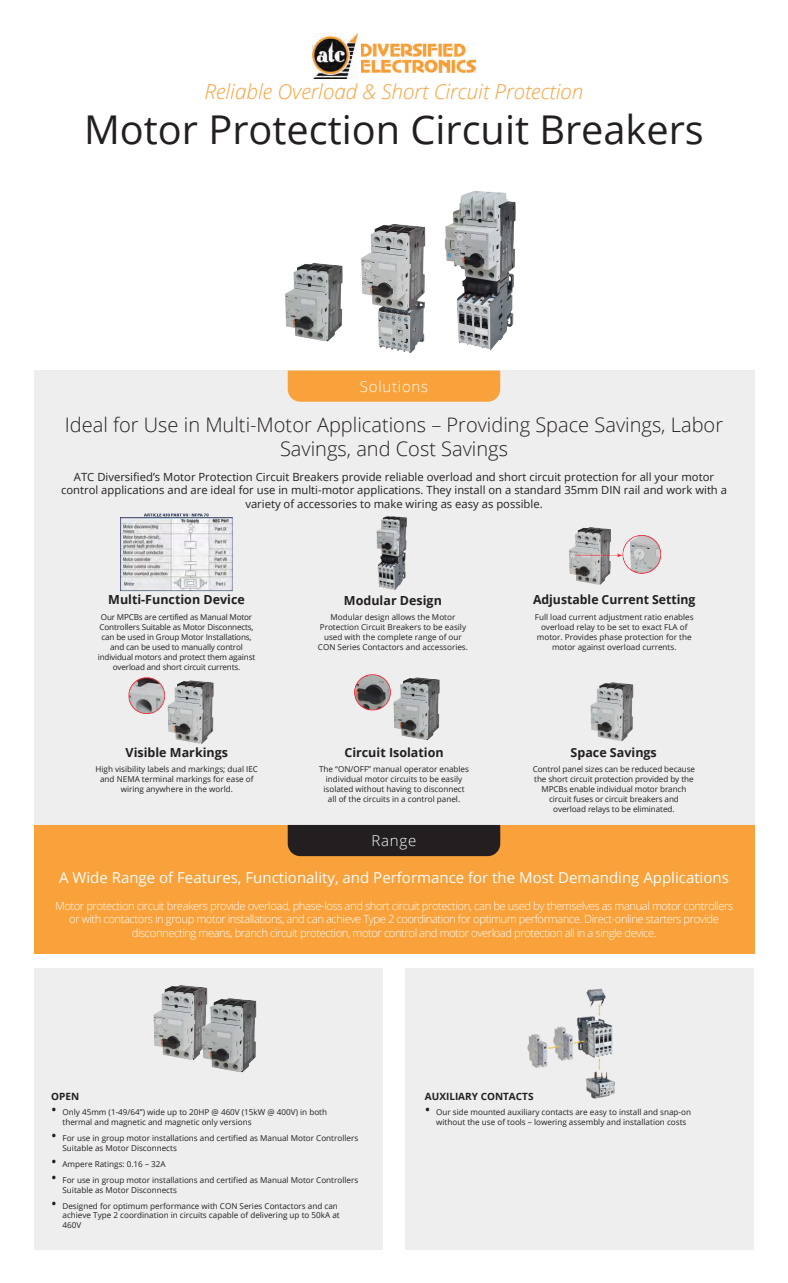
<style>
.page{position:relative;width:788px;height:1283px;background:#fff}
.page>*{position:absolute;margin:0;border:0;box-sizing:border-box;transform-origin:0 0}
.Biggest_headline{font:39.62px "Open Sans";color:#231f20}
.Biggest_headline-2{font:italic 300 20.62px "Open Sans";color:#f9a13a}
.labels_blue{font:300 20px/24px "Open Sans";color:#231f20;text-align:center}
.t1{font:15px "Open Sans";color:#fff}
.labels_blue-2{font:300 15px "Open Sans";letter-spacing:.05em;color:#fff}
.product_header_cente{font:700 12.5px "Open Sans";color:#231f20}
.product_description{font:700 12.5px "Open Sans";color:#231f20}
.t2{font:300 11.25px/13.5px "Open Sans";letter-spacing:-.04em;color:#fff;text-align:center}
.labels_blue-3{font:11.25px/13.5px "Open Sans";color:#231f20;text-align:center}
.Bullets_header{font:700 10px "Open Sans";color:#231f20}
.Bullets_header-2{font:700 10px "Open Sans";color:#231f20}
.product_description-2{font:8.12px/10px "Open Sans";color:#231f20;text-align:center}
.product_description-3{font:8.12px/10px "Open Sans";letter-spacing:-.02em;color:#231f20;text-align:center}
.t3{font:8.12px/10px "Open Sans";color:#231f20}
.s1{font-style:inherit}
.s2{font-size:15px}
</style>
<div class="page">
<div style="left:34px;top:370px;width:720px;height:455px;background:#eeeeef"></div>
<svg style="left:288px;top:370px;width:212px;height:32px;background:#f8a340"></svg>
<div style="left:405px;top:967px;width:349px;height:282px;background:#eeeeef"></div>
<div style="left:34px;top:967px;width:348px;height:282px;background:#eeeeef"></div>
<img style="left:285px;top:263px;width:58px;height:79px">
<img style="left:376px;top:516px;width:31px;height:75px">
<img style="left:361px;top:224px;width:65px;height:129px">
<img style="left:120px;top:513px;width:112px;height:79px">
<img style="left:153px;top:985px;width:55px;height:38px">
<img style="left:569px;top:527px;width:92px;height:58px">
<img style="left:590px;top:682px;width:44px;height:59px">
<img style="left:312px;top:34px;width:45px;height:45px">
<img style="left:361px;top:43px;width:114px;height:30px">
<img style="left:444px;top:191px;width:72px;height:160px">
<img style="left:354px;top:674px;width:86px;height:66px">
<img style="left:128px;top:677px;width:86px;height:67px">
<img style="left:154px;top:993px;width:103px;height:80px">
<img style="left:527px;top:988px;width:88px;height:111px">
<div style="left:34px;top:824px;width:720px;height:129px;background:#f9a13a"></div>
<div style="left:288px;top:825px;width:212px;height:31px;background:#231f20"></div>
<p class="Biggest_headline-2" style="left:204px;top:78px;width:380px">Reliable Overload &amp; Short Circuit Protection</p>
<p class="Biggest_headline" style="left:84px;top:102px;width:621px">Motor Protection Circuit Breakers</p>
<p class="labels_blue-2" style="left:360px;top:376px;width:70px">Solutions</p>
<p class="labels_blue" style="left:65px;top:412px;width:659px">Ideal for Use in Multi-Motor Applications – Providing Space Savings, Labor<br>Savings, and Cost Savings</p>
<p class="labels_blue-3" style="left:61px;top:469px;width:667px">ATC Diversified’s Motor Protection Circuit Breakers provide reliable overload and short circuit protection for all your motor control applications and are ideal for use in multi-motor applications. They install on a standard 35mm DIN rail and work with a variety of accessories to make wiring as easy as possible.</p>
<p class="product_description" style="left:108px;top:591px;width:138px">Multi-Function Device</p>
<p class="product_description-3" style="left:98px;top:612px;width:159px">Our MPCBs are certified as Manual Motor Controllers Suitable as Motor Disconnects, can be used in Group Motor Installations, and can be used to manually control individual motors and protect them against overload and short circuit currents.</p>
<p class="product_header_cente" style="left:126px;top:743px;width:104px">Visible Markings</p>
<p class="product_description-2" style="left:96px;top:764px;width:164px">High visibility labels and markings; dual IEC and NEMA terminal markings for ease of wiring anywhere in the world.</p>
<h3 class="product_header_cente" style="left:344px;top:591px;width:99px">Modular Design</h3>
<p class="product_description-2" style="left:318px;top:612px;width:152px">Modular design allows <span class="s1">the</span> Motor Protection Circuit Breakers to be easily used with the complete range of <span class="s1">our CON</span> Series Contactors and accessories.</p>
<p class="product_header_cente" style="left:344px;top:743px;width:101px">Circuit Isolation</p>
<p class="product_description-2" style="left:319px;top:764px;width:151px">The “ON/OFF” manual operator enables individual motor circuits to be easily isolated without having to disconnect all of the circuits in a control panel.</p>
<p class="product_header_cente" style="left:533px;top:591px;width:164px">Adjustable Current Setting</p>
<p class="product_description-2" style="left:535px;top:612px;width:160px">Full load current adjustment ratio enables overload relay to be set to exact FLA of motor. Provides phase protection for the motor against overload currents.</p>
<p class="product_description" style="left:570px;top:743px;width:88px">Space Savings</p>
<p class="product_description-2" style="left:532px;top:764px;width:164px">Control panel sizes can be reduced because the short circuit protection provided by the <span class="s1">MPCBs</span> enable individual motor branch circuit fuses or circuit breakers and overload relays to be eliminated.</p>
<h3 class="labels_blue-2" style="left:371px;top:830px;width:46px">Range</h3>
<h3 class="t1" style="left:59px;top:866px;width:671px">A Wide Range of Features, Functionality, and Performance for the Most Demanding Applications</h3>
<p class="t2" style="left:55px;top:898px;width:679px">Motor protection circuit breakers provide overload, phase-loss and short circuit protection, can be used by themselves as manual motor controllers or with contactors in group motor installations, and can achieve Type 2 coordination for optimum performance. Direct-online starters provide disconnecting means, branch circuit protection, motor control and motor overload protection all in a single device.</p>
<p class="Bullets_header-2" style="left:51px;top:1089px;width:29px">OPEN</p>
<p class="product_description-2" style="left:62px;top:1107px;width:266px;text-align:left;text-indent:-11px"><span class="s2">•</span> Only 45mm (1-49/64”) wide up to 20HP @ 460V (15kW @ 400V) in both thermal and magnetic and magnetic only versions</p>
<p class="product_description-2" style="left:62px;top:1133px;width:297px;text-align:left;text-indent:-11px"><span class="s2">•</span> For use in group motor installations and certified as Manual Motor Controllers<br>Suitable as Motor Disconnects</p>
<p class="product_description-2" style="left:51px;top:1159px;width:116px"><span class="s2">•</span> Ampere Ratings: 0.16 – 32A</p>
<p class="product_description-2" style="left:62px;top:1174px;width:297px;text-align:left;text-indent:-11px"><span class="s2">•</span> For use in group motor installations and certified as Manual Motor Controllers<br>Suitable as Motor Disconnects</p>
<p class="product_description-2" style="left:62px;top:1200px;width:279px;text-align:left;text-indent:-11px"><span class="s2">•</span> Designed for optimum performance with <span class="s1">CON Series</span> Contactors and can achieve Type 2 coordination in circuits capable of delivering up to 50kA at<br>460V</p>
<p class="Bullets_header" style="left:425px;top:1089px;width:110px">AUXILIARY CONTACTS</p>
<p class="t3" style="left:436px;top:1107px;width:256px;text-indent:-11px"><span class="s2">•</span> Our side mounted auxiliary contacts are easy to install and snap-on without the use of tools – lowering assembly and installation costs</p>
</div>
